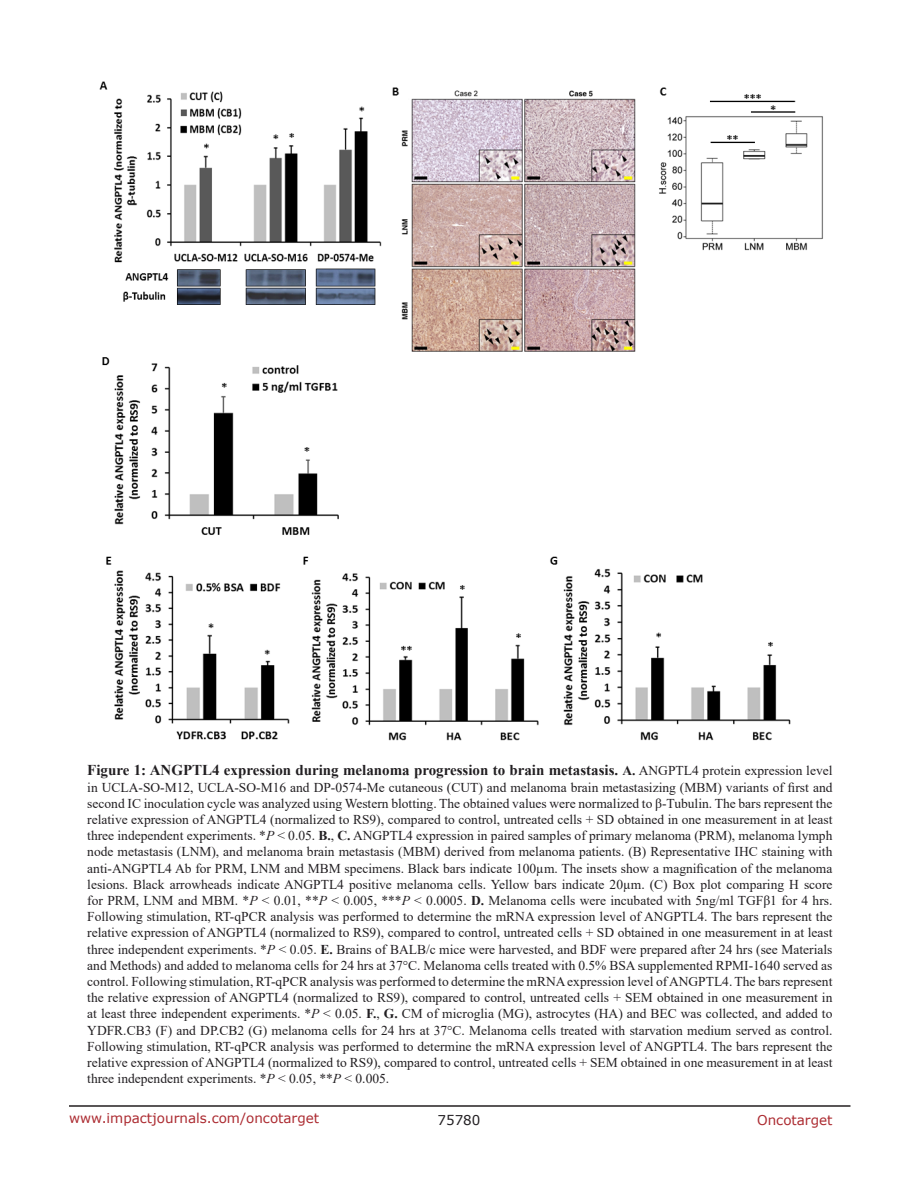
<style>
.page{position:relative;width:918px;height:1188px;background:#fff}
.page>*{position:absolute;margin:0;border:0;box-sizing:border-box;transform-origin:0 0}
.FigureText{font:700 15px "Times New Roman";color:#221f22}
.FigureText-2{font:13.5px/16.2px "Times New Roman";color:#221f22;text-align:justify}
.t1{font:13.5px "Verdana";color:#ac2b31}
.t2{font:13.5px "Verdana";color:#221f22}
.s1{font-size:13.5px}
.s2{font-weight:400;font-size:13.5px}
.s3{font-style:italic}
.s4{font-weight:700}
</style>
<div class="page">
<hr style="left:69px;top:1105px;width:781px;height:2px;background:#231f20">
<img style="left:99px;top:81px;width:724px;height:660px">
<p class="FigureText" style="left:87px;top:760px;width:747px">Figure 1: ANGPTL4 expression during melanoma progression to brain metastasis. <span class="s1">A.</span> <span class="s2">ANGPTL4 protein expression level</span></p>
<p class="FigureText-2" style="left:87px;top:779px;width:747px">in UCLA-SO-M12, UCLA-SO-M16 and DP-0574-Me cutaneous (CUT) and melanoma brain metastasizing (MBM) variants of first and second IC inoculation cycle was analyzed using Western blotting. The obtained values were normalized to β-Tubulin. The bars represent the relative expression of ANGPTL4 (normalized to RS9), compared to control, untreated cells + SD obtained in one measurement in at least three independent experiments. *<span class="s3">P</span> &lt; 0.05. <span class="s4">B.</span>, <span class="s4">C.</span> ANGPTL4 expression in paired samples of primary melanoma (PRM), melanoma lymph node metastasis (LNM), and melanoma brain metastasis (MBM) derived from melanoma patients. (B) Representative IHC staining with anti-ANGPTL4 Ab for PRM, LNM and MBM specimens. Black bars indicate 100µm. The insets show a magnification of the melanoma lesions. Black arrowheads indicate ANGPTL4 positive melanoma cells. Yellow bars indicate 20µm. (C) Box plot comparing H score for PRM, LNM and MBM. *<span class="s3">P</span> &lt; 0.01, **<span class="s3">P</span> &lt; 0.005, ***<span class="s3">P</span> &lt; 0.0005. <span class="s4">D.</span> Melanoma cells were incubated with 5ng/ml TGFβ1 for 4 hrs.<br>Following stimulation, RT-qPCR analysis was performed to determine the mRNA expression level of ANGPTL4. The bars represent the relative expression of ANGPTL4 (normalized to RS9), compared to control, untreated cells + SD obtained in one measurement in at least three independent experiments. *<span class="s3">P</span> &lt; 0.05. <span class="s4">E.</span> Brains of BALB/c mice were harvested, and BDF were prepared after 24 hrs (see Materials and Methods) and added to melanoma cells for 24 hrs at 37°C. Melanoma cells treated with 0.5% BSA supplemented RPMI-1640 served as control. Following stimulation, RT-qPCR analysis was performed to determine the mRNA expression level of ANGPTL4. The bars represent the relative expression of ANGPTL4 (normalized to RS9), compared to control, untreated cells + SEM obtained in one measurement in at least three independent experiments. *<span class="s3">P</span> &lt; 0.05. <span class="s4">F.</span>, <span class="s4">G.</span> CM of microglia (MG), astrocytes (HA) and BEC was collected, and added to YDFR.CB3 (F) and DP.CB2 (G) melanoma cells for 24 hrs at 37°C. Melanoma cells treated with starvation medium served as control.<br>Following stimulation, RT-qPCR analysis was performed to determine the mRNA expression level of ANGPTL4. The bars represent the relative expression of ANGPTL4 (normalized to RS9), compared to control, untreated cells + SEM obtained in one measurement in at least three independent experiments. *<span class="s3">P</span> &lt; 0.05, **<span class="s3">P</span> &lt; 0.005.</p>
<p class="t1" style="left:69px;top:1109px;width:252px">www.impactjournals.com/oncotarget</p>
<p class="t2" style="left:438px;top:1111px;width:44px">75780</p>
<p class="t1" style="left:757px;top:1111px;width:77px">Oncotarget</p>
</div>
